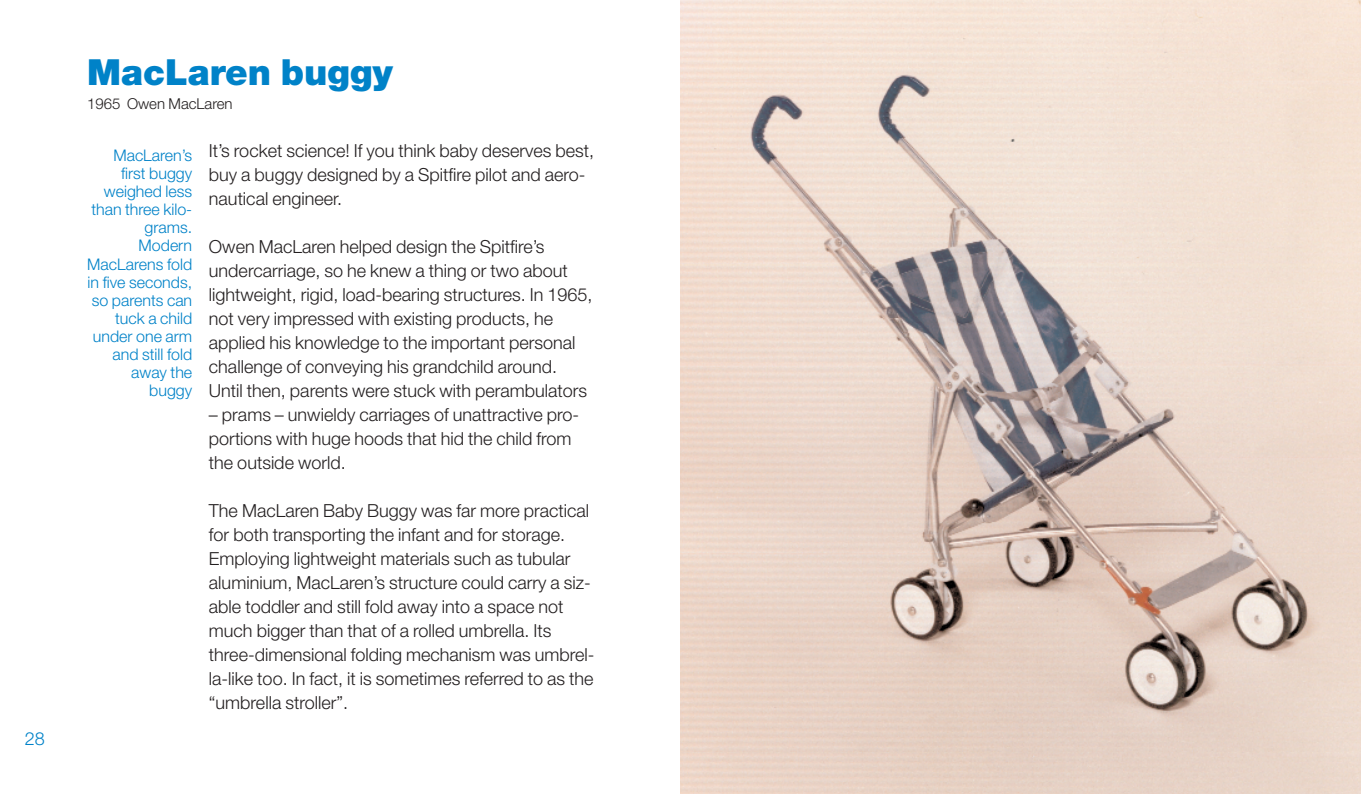
<style>
.page{position:relative;width:1361px;height:794px;background:#fff}
.page>*{position:absolute;margin:0;border:0;box-sizing:border-box;transform-origin:0 0}
.t1{font:900 36px "Helvetica Neue";color:#0082c8}
.t2{font:300 18px/24px "Helvetica Neue";color:#231f20}
.t3{font:300 18px "Helvetica Neue";color:#0082c8}
.t4{font:300 16px/18px "Helvetica Neue";color:#0082c8;text-align:right}
.t5{font:300 15px "Helvetica Neue";color:#231f20}
</style>
<div class="page">
<img style="left:680px;top:0;width:681px;height:794px">
<p class="t3" style="left:25px;top:728px;width:22px">28</p>
<h1 class="t1" style="left:87px;top:59px;width:307px">MacLaren buggy</h1>
<p class="t5" style="left:87px;top:95px;width:147px">1965 Owen MacLaren</p>
<p class="t4" style="left:87px;top:146px;width:106px">MacLaren’s first buggy weighed less than three kilo&shy;grams.<br>Modern<br>MacLarens fold in five seconds, so parents can tuck a child under one arm and still fold away the buggy</p>
<p class="t2" style="left:209px;top:138px;width:387px">It’s rocket science! If you think baby deserves best, buy a buggy designed by a Spitfire pilot and aero&shy;nautical engineer.</p>
<p class="t2" style="left:209px;top:234px;width:385px">Owen MacLaren helped design the Spitfire’s undercarriage, so he knew a thing or two about lightweight, rigid, load-bearing structures. In 1965, not very impressed with existing products, he applied his knowledge to the important personal challenge of conveying his grandchild around.<br>Until then, parents were stuck with perambulators</p>
<p class="t2" style="left:209px;top:402px;width:372px">– prams – unwieldy carriages of unattractive pro&shy;portions with huge hoods that hid the child from the outside world.</p>
<p class="t2" style="left:209px;top:498px;width:387px">The MacLaren Baby Buggy was far more practical for both transporting the infant and for storage.<br>Employing lightweight materials such as tubular aluminium, MacLaren’s structure could carry a siz&shy;able toddler and still fold away into a space not much bigger than that of a rolled umbrella. Its three-dimensional folding mechanism was umbrel&shy;la-like too. In fact, it is sometimes referred to as the “umbrella stroller”.</p>
</div>
